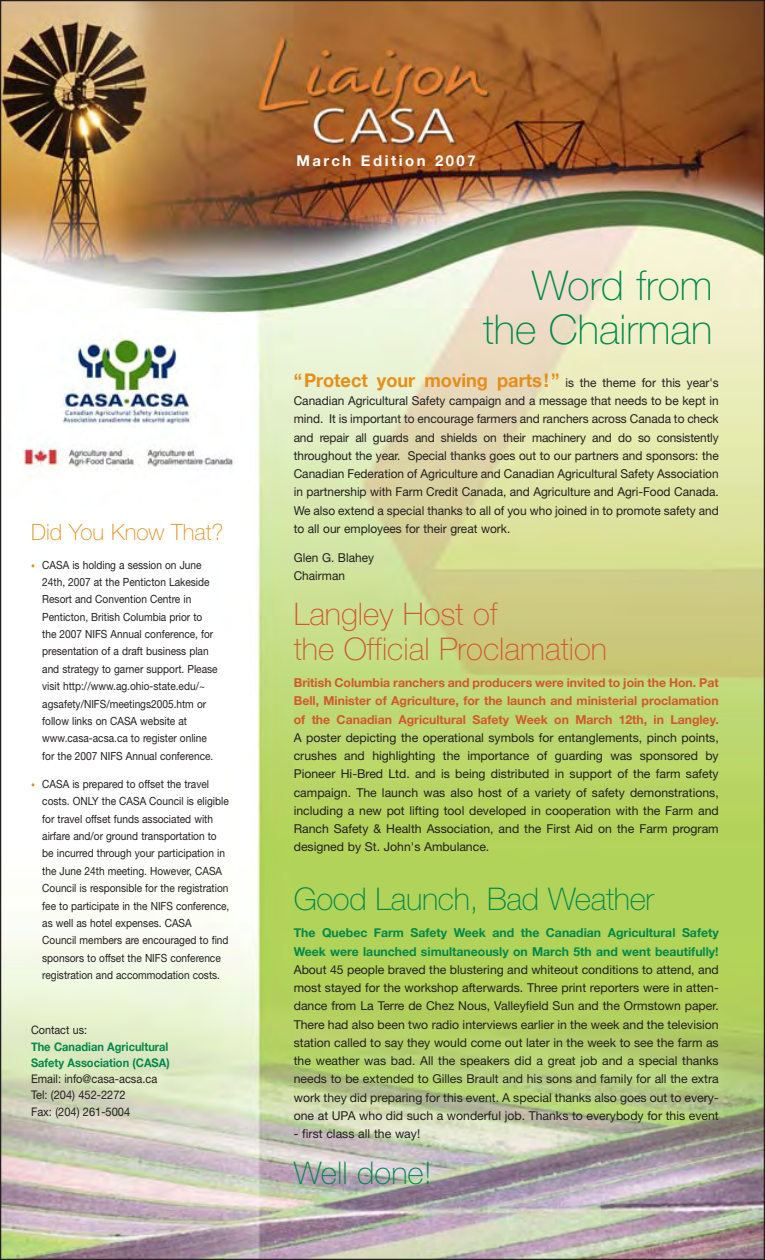
<style>
.page{position:relative;width:765px;height:1260px;background:#fff}
.page>*{position:absolute;margin:0;border:0;box-sizing:border-box;transform-origin:0 0}
.t1{font:100 41px/43.8px "Helvetica Neue";color:#00894b;text-align:right}
.t2{font:100 31.25px/34.5px "Helvetica Neue";color:#d1582d}
.t3{font:100 31.25px "Helvetica Neue";letter-spacing:-.01em;color:#00894b}
.t4{font:100 22.5px "Helvetica Neue";color:#e58e1a}
.t5{font:700 18.75px "Helvetica Neue";color:#e58e1a}
.t6{font:700 15px "Helvetica Neue";letter-spacing:.165em;color:#fff}
.t7{font:12.25px/18.2px "Helvetica Neue";color:#231f20;text-align:justify}
.t8{font:700 12.25px/18.2px "Helvetica Neue";color:#d1582d;text-align:justify}
.t9{font:700 12.25px/18.2px "Helvetica Neue";color:#00894b}
.t10{font:12px/16.2px "Helvetica Neue";color:#231f20;scale:.93 1}
.t11{font:700 12px/16.2px "Helvetica Neue";color:#00894b;scale:.93 1}
.t12{font:11.75px "Helvetica Neue";color:#231f20;scale:.93 1}
.t13{font:11.25px/17.2px "Helvetica Neue";color:#231f20;scale:.9 1}
.s1{font-size:8.75px;color:#e58e1a}
.s2{font-weight:400;font-size:12.25px;color:#231f20}
</style>
<div class="page">
<img style="left:2px;top:2px;width:761px;height:1256px">
<h3 class="t4" style="left:31px;top:524px;width:194px">Did You Know That?</h3>
<p class="t13" style="left:42px;top:557px;width:196px;text-indent:-11px"><span class="s1">•</span> CASA is holding a session on June 24th, 2007 at the Penticton Lakeside Resort and Convention Centre in Penticton, British Columbia prior to the 2007 NIFS Annual conference, for presentation of a draft business plan and strategy to garner support. Please visit http://www.ag.ohio-state.edu/~ agsafety/NIFS/meetings2005.htm or follow links on CASA website at www.casa-acsa.ca to register online for the 2007 NIFS Annual conference.</p>
<p class="t13" style="left:42px;top:776px;width:209px;text-indent:-11px"><span class="s1">•</span> CASA is prepared to offset the travel costs. ONLY the CASA Council is eligible for travel offset funds associated with airfare and/or ground transportation to be incurred through your participation in the June 24th meeting. However, CASA Council is responsible for the registration fee to participate in the NIFS conference, as well as hotel expenses. CASA<br>Council members are encouraged to find sponsors to offset the NIFS conference registration and accommodation costs.</p>
<p class="t12" style="left:31px;top:1026px;width:62px">Contact us:</p>
<p class="t11" style="left:31px;top:1038px;width:151px">The Canadian Agricultural<br>Safety Association (CASA)</p>
<p class="t10" style="left:31px;top:1072px;width:137px">Email: info@casa-acsa.ca<br>Tel: (204) 452-2272<br>Fax: (204) 261-5004</p>
<p class="t6" style="left:296px;top:151px;width:181px">March Edition 2007</p>
<h1 class="t1" style="left:483px;top:267px;width:231px">Word from the Chairman</h1>
<h3 class="t5" style="left:294px;top:369px;width:427px">“Protect your moving parts!” <span class="s2">is the theme for this year's</span></h3>
<p class="t7" style="left:294px;top:393px;width:427px">Canadian Agricultural Safety campaign and a message that needs to be kept in mind. It is important to encourage farmers and ranchers across Canada to check and repair all guards and shields on their machinery and do so consistently throughout the year. Special thanks goes out to our partners and sponsors: the Canadian Federation of Agriculture and Canadian Agricultural Safety Association in partnership with Farm Credit Canada, and Agriculture and Agri-Food Canada.<br>We also extend a special thanks to all of you who joined in to promote safety and to all our employees for their great work.</p>
<p class="t7" style="left:294px;top:550px;width:82px">Glen G. Blahey<br>Chairman</p>
<h2 class="t2" style="left:294px;top:600px;width:315px">Langley Host of<br>the Official Proclamation</h2>
<p class="t8" style="left:294px;top:673px;width:427px">British Columbia ranchers and producers were invited to join the Hon. Pat Bell, Minister of Agriculture, for the launch and ministerial proclamation of the Canadian Agricultural Safety Week on March 12th, in Langley.</p>
<p class="t7" style="left:294px;top:730px;width:427px">A poster depicting the operational symbols for entanglements, pinch points, crushes and highlighting the importance of guarding was sponsored by Pioneer Hi-Bred Ltd. and is being distributed in support of the farm safety campaign. The launch was also host of a variety of safety demonstrations, including a new pot lifting tool developed in cooperation with the Farm and Ranch Safety &amp; Health Association, and the First Aid on the Farm program designed by St. John's Ambulance.</p>
<h2 class="t3" style="left:294px;top:888px;width:362px">Good Launch, Bad Weather</h2>
<p class="t9" style="left:294px;top:924px;width:427px">The Quebec Farm Safety Week and the Canadian Agricultural Safety<br>Week were launched simultaneously on March 5th and went beautifully!</p>
<p class="t7" style="left:294px;top:962px;width:427px">About 45 people braved the blustering and whiteout conditions to attend, and most stayed for the workshop afterwards. Three print reporters were in atten&shy;dance from La Terre de Chez Nous, Valleyfield Sun and the Ormstown paper.<br>There had also been two radio interviews earlier in the week and the television station called to say they would come out later in the week to see the farm as the weather was bad. All the speakers did a great job and a special thanks needs to be extended to Gilles Brault and his sons and family for all the extra work they did preparing for this event. A special thanks also goes out to every&shy;one at UPA who did such a wonderful job. Thanks to everybody for this event</p>
<p class="t7" style="left:294px;top:1126px;width:128px">- first class all the way!</p>
<h2 class="t3" style="left:294px;top:1162px;width:140px">Well done!</h2>
</div>
